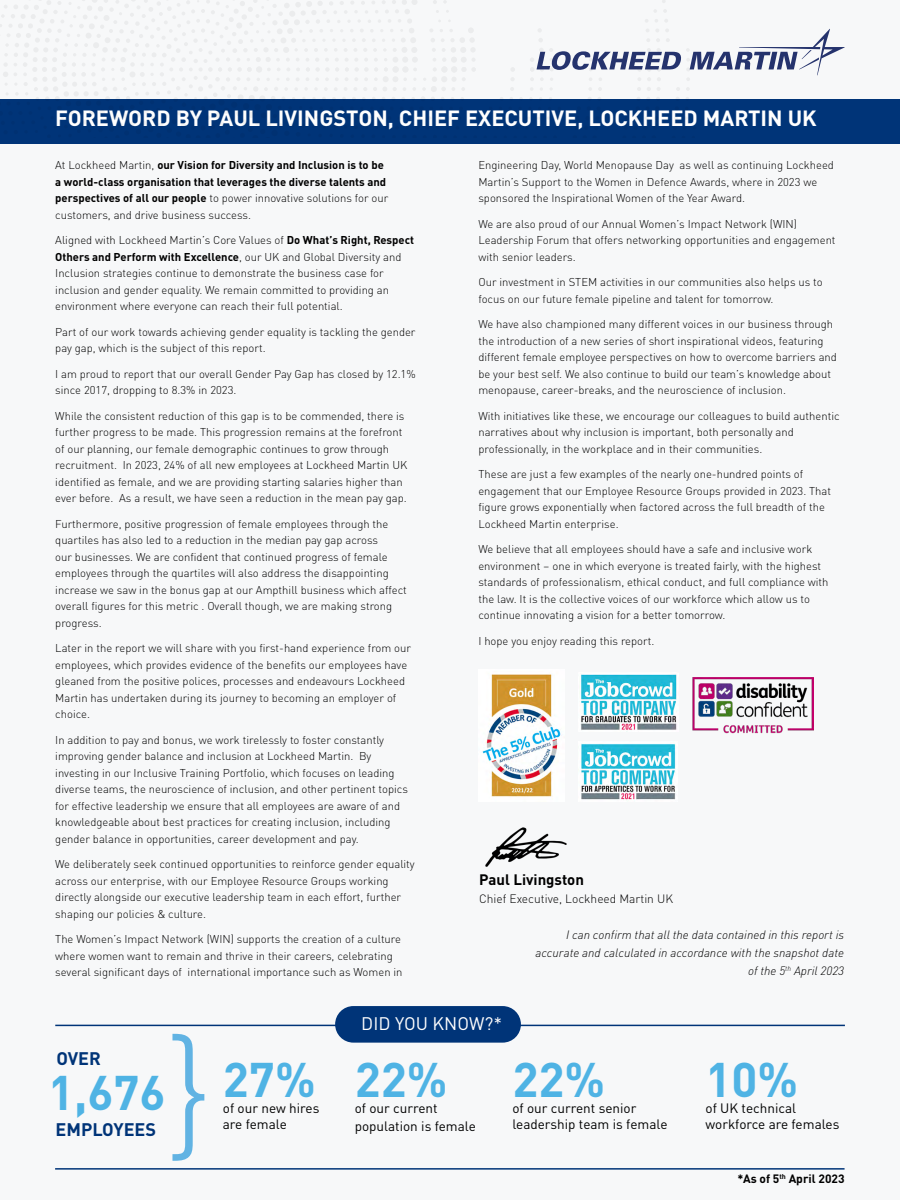
<style>
.page{position:relative;width:900px;height:1200px;background:#f7f8f9}
.page>*{position:absolute;margin:0;border:0;box-sizing:border-box;transform-origin:0 0}
.t1{font:700 48px "DINOT";color:#4fb3e4}
.t2{font:700 21.75px "DINOT";color:#fff}
.t3{font:700 18px "DINOT";color:#003478}
.t4{font:18px "DINOT";color:#fff}
.t5{font:700 15px "DINOT";color:#000}
.t6{font:13.5px/16.2px "DINOT";color:#000}
.t7{font:italic 300 12px/18px "DINOT";color:#000;text-align:right}
.t8{font:300 12px "DINOT";color:#000}
.t9{font:700 12px "DINOT";color:#000}
.t10{font:300 11.25px/16.5px "DINOT";color:#000}
.t11{font:700 11.25px/16.5px "DINOT";color:#000}
.s1{font-weight:300}
.s2{font-weight:700}
</style>
<div class="page">
<hr style="left:55px;top:1025px;width:790px;height:1px;background:#003478">
<hr style="left:55px;top:1168px;width:790px;height:2px;background:#003478">
<div style="left:0;top:99px;width:900px;height:45px;background:#003478"></div>
<img style="left:693px;top:677px;width:121px;height:57px">
<div style="left:335px;top:1006px;width:186px;height:37px;background:#003478;border-radius:18px"></div>
<svg style="left:172px;top:1034px;width:32px;height:127px"></svg>
<img style="left:482px;top:674px;width:79px;height:123px">
<img style="left:581px;top:744px;width:94px;height:56px">
<img style="left:581px;top:674px;width:96px;height:56px">
<img style="left:485px;top:827px;width:82px;height:40px">
<svg style="left:0;top:0;width:845px;height:99px"></svg>
<h2 class="t2" style="left:55px;top:101px;width:763px">FOREWORD BY PAUL LIVINGSTON, CHIEF EXECUTIVE, LOCKHEED MARTIN UK</h2>
<p class="t11" style="left:55px;top:156px;width:335px"><span class="s1">At Lockheed Martin,</span> our Vision for Diversity and Inclusion is to be a world-class organisation that leverages the diverse talents and perspectives of all our people <span class="s1">to power innovative solutions for our customers, and drive business success.</span></p>
<p class="t10" style="left:55px;top:231px;width:360px">Aligned with Lockheed Martin’s Core Values of <span class="s2">Do What’s Right, Respect Others and Perform with Excellence</span>, our UK and Global Diversity and Inclusion strategies continue to demonstrate the business case for inclusion and gender equality. We remain committed to providing an environment where everyone can reach their full potential.</p>
<p class="t10" style="left:55px;top:322px;width:362px">Part of our work towards achieving gender equality is tackling the gender pay gap, which is the subject of this report.</p>
<p class="t10" style="left:55px;top:364px;width:362px">I am proud to report that our overall Gender Pay Gap has closed by 12.1% since 2017, dropping to 8.3% in 2023.</p>
<p class="t10" style="left:55px;top:406px;width:354px">While the consistent reduction of this gap is to be commended, there is further progress to be made. This progression remains at the forefront of our planning, our female demographic continues to grow through recruitment. In 2023, 24% of all new employees at Lockheed Martin UK identified as female, and we are providing starting salaries higher than ever before. As a result, we have seen a reduction in the mean pay gap.</p>
<p class="t10" style="left:55px;top:514px;width:353px">Furthermore, positive progression of female employees through the quartiles has also led to a reduction in the median pay gap across<br>our businesses. We are confident that continued progress of female employees through the quartiles will also address the disappointing increase we saw in the bonus gap at our Ampthill business which affect overall figures for this metric . Overall though, we are making strong progress.</p>
<p class="t10" style="left:55px;top:639px;width:357px">Later in the report we will share with you first-hand experience from our employees, which provides evidence of the benefits our employees have gleaned from the positive polices, processes and endeavours Lockheed Martin has undertaken during its journey to becoming an employer of choice.</p>
<p class="t10" style="left:55px;top:731px;width:354px">In addition to pay and bonus, we work tirelessly to foster constantly improving gender balance and inclusion at Lockheed Martin. By investing in our Inclusive Training Portfolio, which focuses on leading diverse teams, the neuroscience of inclusion, and other pertinent topics for effective leadership we ensure that all employees are aware of and knowledgeable about best practices for creating inclusion, including gender balance in opportunities, career development and pay.</p>
<p class="t10" style="left:55px;top:855px;width:361px">We deliberately seek continued opportunities to reinforce gender equality across our enterprise, with our Employee Resource Groups working directly alongside our executive leadership team in each effort, further shaping our policies &amp; culture.</p>
<p class="t10" style="left:55px;top:930px;width:349px">The Women’s Impact Network (WIN) supports the creation of a culture where women want to remain and thrive in their careers, celebrating several significant days of international importance such as Women in</p>
<p class="t10" style="left:478px;top:156px;width:357px">Engineering Day, World Menopause Day as well as continuing Lockheed<br>Martin’s Support to the Women in Defence Awards, where in 2023 we sponsored the Inspirational Women of the Year Award.</p>
<p class="t10" style="left:478px;top:215px;width:359px">We are also proud of our Annual Women’s Impact Network (WIN)<br>Leadership Forum that offers networking opportunities and engagement with senior leaders.</p>
<p class="t10" style="left:478px;top:273px;width:346px">Our investment in STEM activities in our communities also helps us to focus on our future female pipeline and talent for tomorrow.</p>
<p class="t10" style="left:478px;top:315px;width:360px">We have also championed many different voices in our business through the introduction of a new series of short inspirational videos, featuring different female employee perspectives on how to overcome barriers and be your best self. We also continue to build our team’s knowledge about menopause, career-breaks, and the neuroscience of inclusion.</p>
<p class="t10" style="left:478px;top:407px;width:363px">With initiatives like these, we encourage our colleagues to build authentic narratives about why inclusion is important, both personally and professionally, in the workplace and in their communities.</p>
<p class="t10" style="left:478px;top:465px;width:354px">These are just a few examples of the nearly one-hundred points of engagement that our Employee Resource Groups provided in 2023. That figure grows exponentially when factored across the full breadth of the Lockheed Martin enterprise.</p>
<p class="t10" style="left:478px;top:540px;width:352px">We believe that all employees should have a safe and inclusive work environment – one in which everyone is treated fairly, with the highest standards of professionalism, ethical conduct, and full compliance with the law. It is the collective voices of our workforce which allow us to continue innovating a vision for a better tomorrow.</p>
<p class="t10" style="left:478px;top:632px;width:177px">I hope you enjoy reading this report.</p>
<h3 class="t5" style="left:479px;top:868px;width:106px">Paul Livingston</h3>
<p class="t8" style="left:479px;top:890px;width:195px">Chief Executive, Lockheed Martin UK</p>
<p class="t7" style="left:535px;top:925px;width:310px">I can confirm that all the data contained in this report is accurate and calculated in accordance with the snapshot date of the 5<sup>th</sup> April 2023</p>
<h3 class="t3" style="left:56px;top:1044px;width:46px">OVER</h3>
<h1 class="t1" style="left:48px;top:1055px;width:119px">1,676</h1>
<h3 class="t3" style="left:56px;top:1116px;width:102px">EMPLOYEES</h3>
<h1 class="t1" style="left:223px;top:1042px;width:94px">27%</h1>
<p class="t6" style="left:223px;top:1099px;width:98px">of our new hires are female</p>
<h3 class="t4" style="left:361px;top:1010px;width:142px">DID YOU KNOW?*</h3>
<h1 class="t1" style="left:355px;top:1042px;width:94px">22%</h1>
<p class="t6" style="left:355px;top:1098px;width:123px;line-height:18px">of our current population is female</p>
<h1 class="t1" style="left:512px;top:1042px;width:94px">22%</h1>
<p class="t6" style="left:512px;top:1099px;width:157px">of our current senior leadership team is female</p>
<h1 class="t1" style="left:706px;top:1042px;width:94px">10%</h1>
<p class="t6" style="left:706px;top:1099px;width:135px">of UK technical workforce are females</p>
<p class="t9" style="left:737px;top:1169px;width:109px">*As of 5<sup>th</sup> April 2023</p>
</div>
